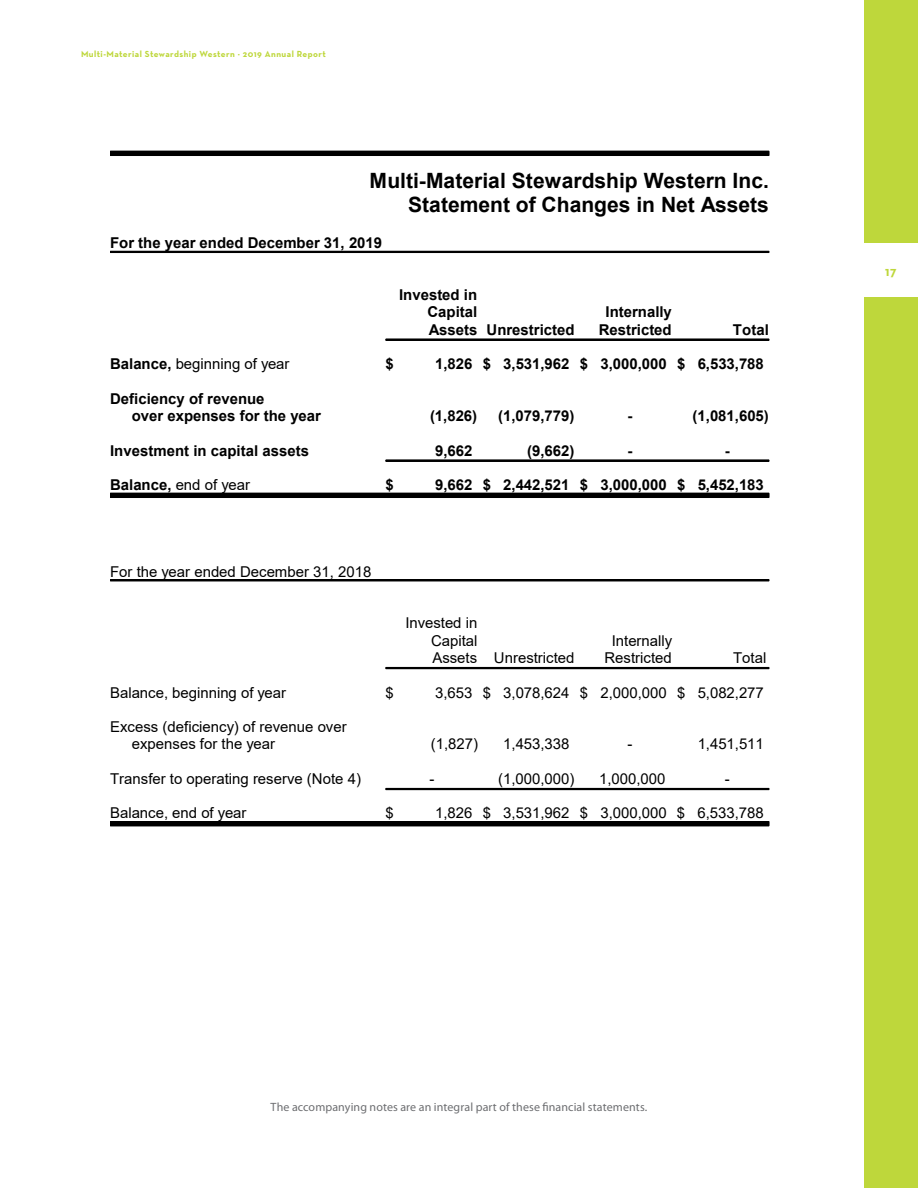
<style>
.page{position:relative;width:918px;height:1188px;background:#fff}
.page>*{position:absolute;margin:0;border:0;box-sizing:border-box;transform-origin:0 0}
.t1{font:700 21px/24.2px "Arial";color:#000;text-align:right}
.t2{font:15px/17.2px "Arial";color:#000;text-align:right}
.t3{font:700 15px/17.2px "Arial";color:#000;text-align:right}
.t4{font:700 13.5px "Neutra Text";color:#bed73b}
.t5{font:12px "Myriad Pro";letter-spacing:.005em;color:#6d6e71}
.t6{font:700 9px "Neutra Text";letter-spacing:.05em;color:#bed73b}
.s1{font-weight:700}
</style>
<div class="page">
<div style="left:864px;top:0;width:54px;height:1188px;background:#bed73b"></div>
<div style="left:862px;top:243px;width:56px;height:54px;background:#fff"></div>
<hr style="left:110px;top:151px;width:659px;height:1px;background:#000">
<hr style="left:110px;top:152px;width:659px;height:1px;background:#000">
<hr style="left:110px;top:153px;width:659px;height:1px;background:#000">
<hr style="left:110px;top:154px;width:659px;height:1px;background:#000">
<hr style="left:110px;top:155px;width:659px;height:1px;background:#000">
<hr style="left:110px;top:251px;width:659px;height:1px;background:#000">
<hr style="left:110px;top:252px;width:659px;height:1px;background:#000">
<hr style="left:386px;top:339px;width:383px;height:1px;background:#000">
<hr style="left:386px;top:340px;width:383px;height:1px;background:#000">
<hr style="left:386px;top:460px;width:383px;height:1px;background:#000">
<hr style="left:386px;top:461px;width:383px;height:1px;background:#000">
<hr style="left:110px;top:493px;width:659px;height:1px;background:#000">
<hr style="left:110px;top:494px;width:659px;height:1px;background:#000">
<hr style="left:110px;top:495px;width:659px;height:1px;background:#000">
<hr style="left:110px;top:496px;width:659px;height:1px;background:#000">
<hr style="left:110px;top:497px;width:659px;height:1px;background:#000">
<hr style="left:110px;top:579px;width:659px;height:1px;background:#000">
<hr style="left:110px;top:580px;width:659px;height:1px;background:#000">
<hr style="left:110px;top:581px;width:659px;height:1px;background:#000">
<hr style="left:386px;top:667px;width:383px;height:1px;background:#000">
<hr style="left:386px;top:668px;width:383px;height:1px;background:#000">
<hr style="left:386px;top:788px;width:383px;height:1px;background:#000">
<hr style="left:386px;top:789px;width:383px;height:1px;background:#000">
<hr style="left:110px;top:821px;width:659px;height:1px;background:#000">
<hr style="left:110px;top:822px;width:659px;height:1px;background:#000">
<hr style="left:110px;top:823px;width:659px;height:1px;background:#000">
<hr style="left:110px;top:824px;width:659px;height:1px;background:#000">
<hr style="left:110px;top:825px;width:659px;height:1px;background:#000">
<hr style="left:110px;top:826px;width:659px;height:1px;background:#000">
<p class="t6" style="left:81px;top:48px;width:246px">Multi-Material Stewardship Western · 2019 Annual Report</p>
<h1 class="t1" style="left:370px;top:169px;width:401px">Multi-Material Stewardship Western Inc.<br>Statement of Changes in Net Assets</h1>
<p class="t3" style="left:110px;top:234px;width:273px">For the year ended December 31, 2019</p>
<p class="t3" style="left:399px;top:286px;width:80px">Invested in<br>Capital</p>
<p class="t3" style="left:606px;top:304px;width:68px">Internally</p>
<p class="t3" style="left:429px;top:321px;width:147px">Assets Unrestricted</p>
<p class="t3" style="left:599px;top:321px;width:75px">Restricted</p>
<p class="t3" style="left:733px;top:321px;width:37px">Total</p>
<p class="t2" style="left:110px;top:355px;width:181px"><span class="s1">Balance,</span> beginning of year</p>
<p class="t3" style="left:386px;top:355px;width:10px">$</p>
<p class="t3" style="left:435px;top:355px;width:330px">1,826 $ 3,531,962 $ 3,000,000 $ 6,533,788</p>
<p class="t3" style="left:132px;top:390px;width:191px;text-align:left;text-indent:-22px">Deficiency of revenue<br>over expenses for the year</p>
<p class="t3" style="left:430px;top:407px;width:49px">(1,826)</p>
<p class="t3" style="left:498px;top:407px;width:78px">(1,079,779)</p>
<p class="t3" style="left:627px;top:407px;width:6px">-</p>
<p class="t3" style="left:693px;top:407px;width:78px">(1,081,605)</p>
<p class="t3" style="left:110px;top:442px;width:200px">Investment in capital assets</p>
<p class="t3" style="left:435px;top:442px;width:39px">9,662</p>
<p class="t3" style="left:527px;top:442px;width:49px">(9,662)</p>
<p class="t3" style="left:627px;top:442px;width:6px">-</p>
<p class="t3" style="left:725px;top:442px;width:6px">-</p>
<p class="t2" style="left:110px;top:476px;width:141px"><span class="s1">Balance,</span> end of year</p>
<p class="t3" style="left:386px;top:476px;width:10px">$</p>
<p class="t3" style="left:435px;top:476px;width:330px">9,662 $ 2,442,521 $ 3,000,000 $ 5,452,183</p>
<p class="t2" style="left:110px;top:563px;width:263px">For the year ended December 31, 2018</p>
<p class="t2" style="left:405px;top:614px;width:74px">Invested in<br>Capital</p>
<p class="t2" style="left:612px;top:632px;width:62px">Internally</p>
<p class="t2" style="left:432px;top:649px;width:144px">Assets Unrestricted</p>
<p class="t2" style="left:604px;top:649px;width:69px">Restricted</p>
<p class="t2" style="left:733px;top:649px;width:35px">Total</p>
<p class="t2" style="left:110px;top:684px;width:177px">Balance, beginning of year</p>
<p class="t2" style="left:386px;top:684px;width:10px">$</p>
<p class="t2" style="left:435px;top:684px;width:330px">3,653 $ 3,078,624 $ 2,000,000 $ 5,082,277</p>
<p class="t2" style="left:132px;top:718px;width:216px;text-align:left;text-indent:-22px">Excess (deficiency) of revenue over expenses for the year</p>
<p class="t2" style="left:431px;top:735px;width:49px">(1,827)</p>
<p class="t2" style="left:503px;top:735px;width:68px">1,453,338</p>
<p class="t2" style="left:627px;top:735px;width:6px">-</p>
<p class="t2" style="left:698px;top:735px;width:68px">1,451,511</p>
<p class="t2" style="left:110px;top:770px;width:253px">Transfer to operating reserve (Note 4)</p>
<p class="t2" style="left:429px;top:770px;width:6px">-</p>
<p class="t2" style="left:498px;top:770px;width:78px">(1,000,000)</p>
<p class="t2" style="left:599px;top:770px;width:68px">1,000,000</p>
<p class="t2" style="left:725px;top:770px;width:6px">-</p>
<p class="t2" style="left:110px;top:804px;width:138px">Balance, end of year</p>
<p class="t2" style="left:386px;top:804px;width:10px">$</p>
<p class="t2" style="left:435px;top:804px;width:330px">1,826 $ 3,531,962 $ 3,000,000 $ 6,533,788</p>
<p class="t5" style="left:271px;top:1100px;width:378px">The accompanying notes are an integral part of these financial statements.</p>
<p class="t4" style="left:885px;top:263px;width:13px">17</p>
</div>
